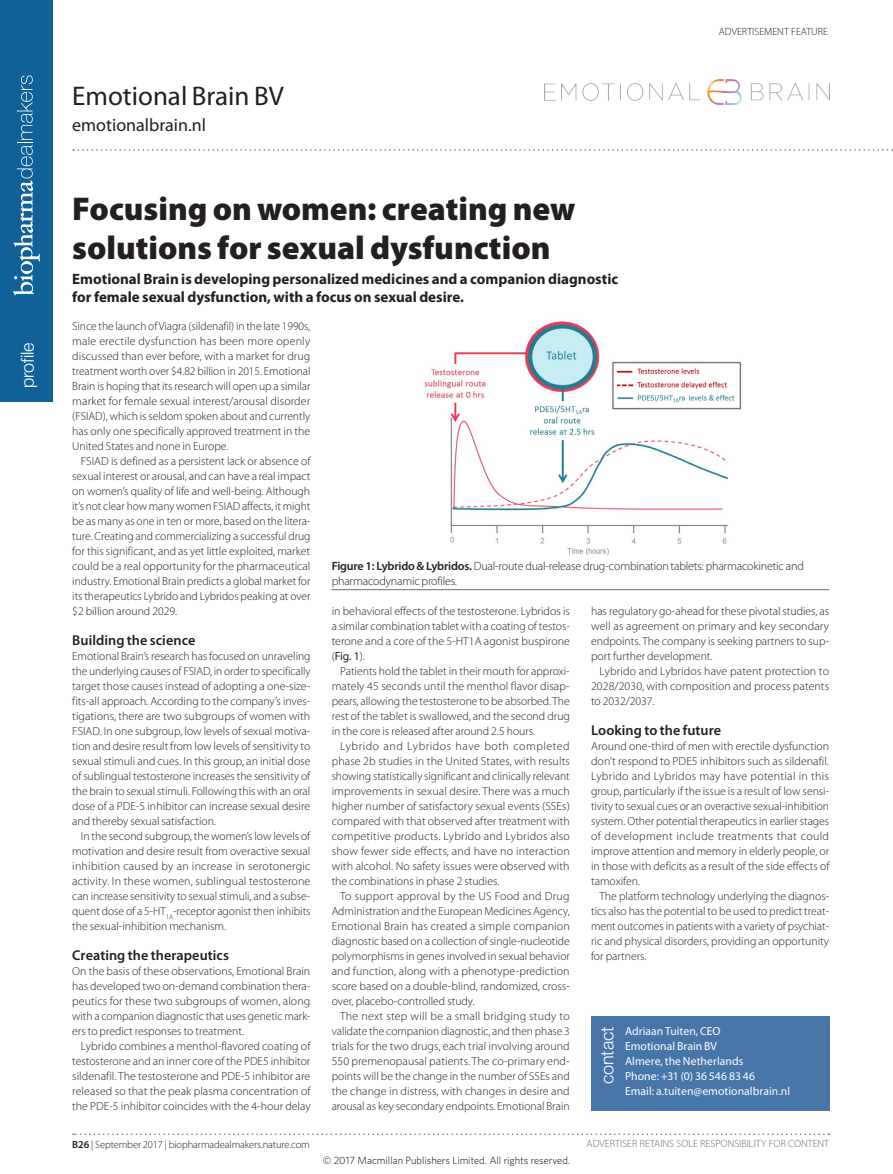
<style>
.page{position:relative;width:893px;height:1174px;background:#fff}
.page>*{position:absolute;margin:0;border:0;box-sizing:border-box;transform-origin:0 0}
.t1{font:900 33px/39.6px "Myriad Pro";color:#231f20}
.Company_name{font:27px "Myriad Pro";color:#231f20}
.Company_website{font:18px "Myriad Pro";color:#231f20}
.Contact_tab{font:300 18px "Helvetica Neue LT Std";letter-spacing:-.01em;color:#fff}
.Standfirst{font:700 15px/18px "Myriad Pro";color:#231f20}
.Crosshead{font:600 14.25px "Myriad Pro";letter-spacing:.005em;color:#231f20}
.Figure_caption_line{font:300 12px/15px "Myriad Pro";letter-spacing:-.015em;color:#231f20}
.Body_text{font:300 11.7px/15px "Myriad Pro";color:#231f20;text-align:justify}
.Body_first{font:300 11.7px/15px "Myriad Pro";color:#231f20;text-align:justify}
.Contact{font:11.7px "Myriad Pro";color:#fff}
.Page_footer_left{font:300 10.5px "Myriad Pro";letter-spacing:-.01em;color:#231f20}
.t2{font:300 10.5px "Whitney";color:#000}
.t3{font:300 10.5px "Myriad Pro";color:#6c6d70}
.s1{font-weight:600}
.s2{font-weight:400}
</style>
<div class="page">
<div style="left:0;top:0;width:53px;height:401px;background:#106198"></div>
<svg style="left:73px;top:1133px;width:756px;height:2px"></svg>
<svg style="left:73px;top:149px;width:820px;height:2px"></svg>
<svg style="left:13px;top:75px;width:27px;height:220px"></svg>
<img style="left:544px;top:80px;width:285px;height:25px">
<hr style="left:332px;top:589px;width:497px;height:1px;background:#6c6d70">
<img style="left:424px;top:321px;width:318px;height:234px">
<div style="left:591px;top:1015px;width:238px;height:95px;background:#4875a7"></div>
<h3 class="Contact_tab" style="left:17px;top:388px;width:47px;rotate:-90deg">profile</h3>
<p class="Company_name" style="left:72px;top:81px;width:213px">Emotional Brain BV</p>
<p class="Company_website" style="left:72px;top:115px;width:135px">emotionalbrain.nl</p>
<p class="Page_footer_left" style="left:719px;top:25px;width:111px">ADVERTISEMENT FEATURE</p>
<p class="t1" style="left:72px;top:189px;width:505px">Focusing on women: creating new solutions for sexual dysfunction</p>
<p class="Standfirst" style="left:72px;top:270px;width:547px">Emotional Brain is developing personalized medicines and a companion diagnostic for female sexual dysfunction, with a focus on sexual desire.</p>
<p class="Body_first" style="left:72px;top:319px;width:240px">Since the launch of Viagra (sildenafil) in the late 1990s, male erectile dysfunction has been more openly discussed than ever before, with a market for drug treatment worth over $4.82 billion in 2015. Emotional Brain is hoping that its research will open up a similar market for female sexual interest/arousal disorder (FSIAD), which is seldom spoken about and currently has only one specifically approved treatment in the United States and none in Europe.</p>
<p class="Body_text" style="left:72px;top:454px;width:240px;text-indent:9px">FSIAD is defined as a persistent lack or absence of sexual interest or arousal, and can have a real impact on women’s quality of life and well-being. Although it’s not clear how many women FSIAD affects, it might be as many as one in ten or more, based on the litera&shy;ture. Creating and commercializing a successful drug for this significant, and as yet little exploited, market could be a real opportunity for the pharmaceutical industry. Emotional Brain predicts a global market for its therapeutics Lybrido and Lybridos peaking at over $2 billion around 2029.</p>
<p class="Crosshead" style="left:72px;top:632px;width:125px">Building the science</p>
<p class="Body_first" style="left:72px;top:649px;width:240px">Emotional Brain’s research has focused on unraveling the underlying causes of FSIAD, in order to specifically target those causes instead of adopting a one-size&shy;fits-all approach. According to the company’s inves&shy;tigations, there are two subgroups of women with FSIAD. In one subgroup, low levels of sexual motiva&shy;tion and desire result from low levels of sensitivity to sexual stimuli and cues. In this group, an initial dose of sublingual testosterone increases the sensitivity of the brain to sexual stimuli. Following this with an oral dose of a PDE-5 inhibitor can increase sexual desire and thereby sexual satisfaction.</p>
<p class="Body_text" style="left:72px;top:829px;width:240px;text-indent:9px">In the second subgroup, the women’s low levels of motivation and desire result from overactive sexual inhibition caused by an increase in serotonergic activity. In these women, sublingual testosterone can increase sensitivity to sexual stimuli, and a subse&shy;quent dose of a 5-HT<sub>1A</sub>-receptor agonist then inhibits the sexual-inhibition mechanism.</p>
<p class="Crosshead" style="left:72px;top:947px;width:158px">Creating the therapeutics</p>
<p class="Body_first" style="left:72px;top:964px;width:240px">On the basis of these observations, Emotional Brain has developed two on-demand combination thera&shy;peutics for these two subgroups of women, along with a companion diagnostic that uses genetic mark&shy;ers to predict responses to treatment.</p>
<p class="Body_text" style="left:72px;top:1039px;width:240px;text-indent:9px">Lybrido combines a menthol-flavored coating of testosterone and an inner core of the PDE5 inhibitor sildenafil. The testosterone and PDE-5 inhibitor are released so that the peak plasma concentration of the PDE-5 inhibitor coincides with the 4-hour delay</p>
<p class="Figure_caption_line" style="left:332px;top:559px;width:474px"><span class="s1">Figure 1: Lybrido &amp; Lybridos.</span> Dual-route dual-release drug-combination tablets: pharmacokinetic and pharmacodynamic profiles.</p>
<p class="Body_text" style="left:332px;top:604px;width:240px">in behavioral effects of the testosterone. Lybridos is a similar combination tablet with a coating of testos&shy;terone and a core of the 5-HT1A agonist buspirone (<span class="s2">Fig. 1</span>).</p>
<p class="Body_text" style="left:332px;top:664px;width:240px;text-indent:9px">Patients hold the tablet in their mouth for approxi&shy;mately 45 seconds until the menthol flavor disap&shy;pears, allowing the testosterone to be absorbed. The rest of the tablet is swallowed, and the second drug in the core is released after around 2.5 hours.</p>
<p class="Body_text" style="left:332px;top:739px;width:240px;text-indent:9px">Lybrido and Lybridos have both completed phase 2b studies in the United States, with results showing statistically significant and clinically relevant improvements in sexual desire. There was a much higher number of satisfactory sexual events (SSEs) compared with that observed after treatment with competitive products. Lybrido and Lybridos also show fewer side effects, and have no interaction with alcohol. No safety issues were observed with the combinations in phase 2 studies.</p>
<p class="Body_text" style="left:332px;top:889px;width:240px;text-indent:9px">To support approval by the US Food and Drug Administration and the European Medicines Agency, Emotional Brain has created a simple companion diagnostic based on a collection of single-nucleotide polymorphisms in genes involved in sexual behavior and function, along with a phenotype-prediction score based on a double-blind, randomized, cross&shy;over, placebo-controlled study.</p>
<p class="Body_text" style="left:332px;top:1009px;width:240px;text-indent:9px">The next step will be a small bridging study to validate the companion diagnostic, and then phase 3 trials for the two drugs, each trial involving around 550 premenopausal patients. The co-primary end&shy;points will be the change in the number of SSEs and the change in distress, with changes in desire and arousal as key secondary endpoints. Emotional Brain</p>
<p class="Body_text" style="left:591px;top:604px;width:240px">has regulatory go-ahead for these pivotal studies, as well as agreement on primary and key secondary endpoints. The company is seeking partners to sup&shy;port further development.</p>
<p class="Body_text" style="left:591px;top:664px;width:240px;text-indent:9px">Lybrido and Lybridos have patent protection to 2028/2030, with composition and process patents to 2032/2037.</p>
<p class="Crosshead" style="left:591px;top:722px;width:132px">Looking to the future</p>
<p class="Body_first" style="left:591px;top:739px;width:240px">Around one-third of men with erectile dysfunction don’t respond to PDE5 inhibitors such as sildenafil.<br>Lybrido and Lybridos may have potential in this group, particularly if the issue is a result of low sensi&shy;tivity to sexual cues or an overactive sexual-inhibition system. Other potential therapeutics in earlier stages of development include treatments that could improve attention and memory in elderly people, or in those with deficits as a result of the side effects of tamoxifen.</p>
<p class="Body_text" style="left:591px;top:889px;width:240px;text-indent:9px">The platform technology underlying the diagnos&shy;tics also has the potential to be used to predict treat&shy;ment outcomes in patients with a variety of psychiat&shy;ric and physical disorders, providing an opportunity for partners.</p>
<p class="Contact" style="left:625px;top:1024px;width:97px">Adriaan Tuiten, CEO</p>
<p class="Contact" style="left:625px;top:1039px;width:93px">Emotional Brain BV</p>
<p class="Contact" style="left:625px;top:1054px;width:120px">Almere, the Netherlands</p>
<p class="Contact" style="left:625px;top:1069px;width:132px">Phone: +31 (0) 36 546 83 46</p>
<p class="Contact" style="left:625px;top:1084px;width:167px">Email: a.tuiten@emotionalbrain.nl</p>
<p class="Contact_tab" style="left:596px;top:1084px;width:59px;rotate:-90deg">contact</p>
<p class="Page_footer_left" style="left:72px;top:1138px;width:239px"><span class="s1">B26</span> | September 2017 | biopharmadealmakers.nature.com</p>
<p class="t2" style="left:323px;top:1153px;width:249px">© 2017 Macmillan Publishers Limited. All rights reserved.</p>
<p class="t3" style="left:586px;top:1137px;width:244px">ADVERTISER RETAINS SOLE RESPONSIBILITY FOR CONTENT</p>
</div>
